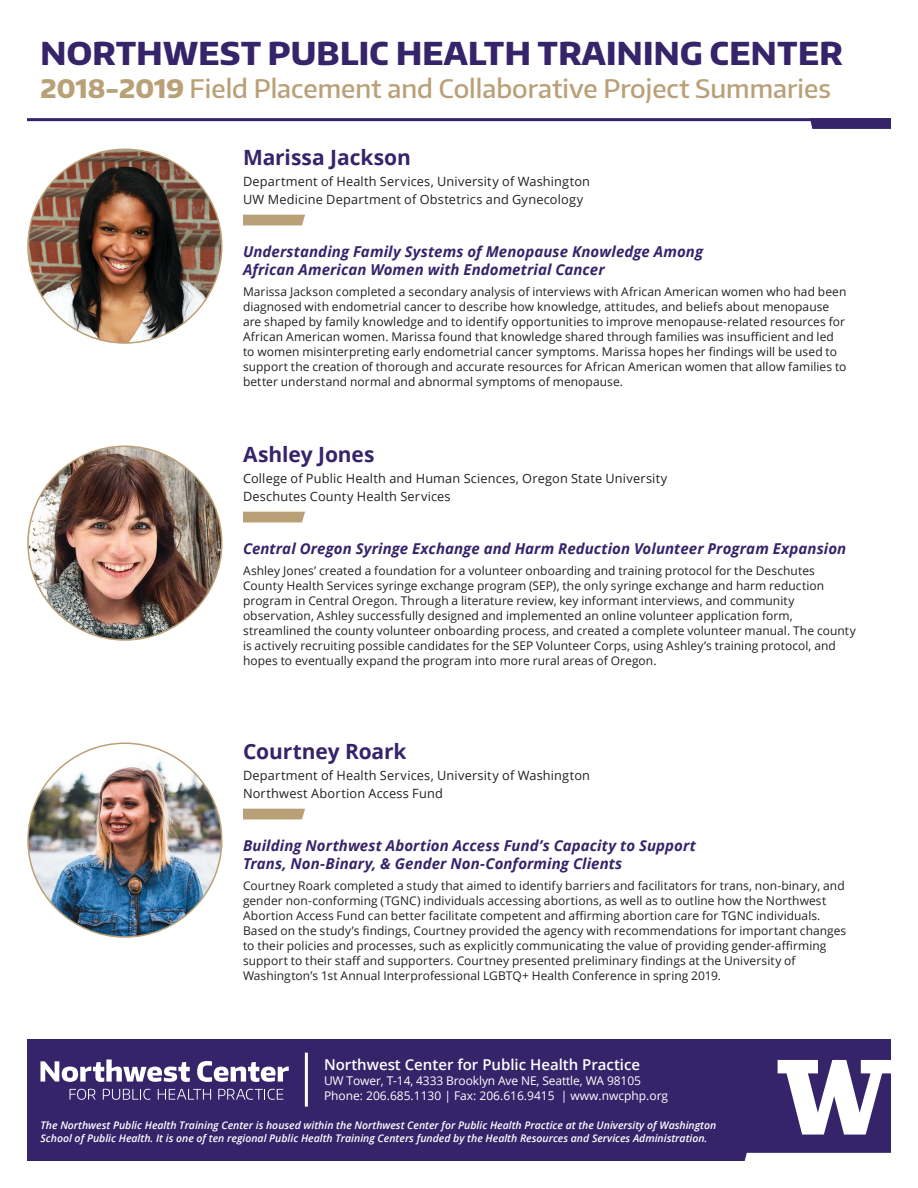
<style>
.page{position:relative;width:918px;height:1188px;background:#fff}
.page>*{position:absolute;margin:0;border:0;box-sizing:border-box;transform-origin:0 0}
.t1{font:800 31.5px "Encode Sans Normal";letter-spacing:.01em;color:#36246b}
.t2{font:500 25.5px "Encode Sans Normal";color:#b9a077}
.Student_Name{font:700 21px "Open Sans";letter-spacing:-.005em;color:#36246b}
.Project_Title{font:italic 700 15px/18px "Open Sans";letter-spacing:.005em;color:#36246b}
.t3{font:600 15px "Open Sans";color:#fff}
.Student_Title{font:12.75px "Open Sans";letter-spacing:.015em;color:#231f20}
.Explanation{font:12px/15px "Open Sans";letter-spacing:.005em;color:#231f20}
.t4{font:12px/15px "Open Sans";letter-spacing:-.01em;color:#fff}
.t5{font:italic 600 10.5px/12.6px "Open Sans";color:#fff}
.s1{font-weight:800}
</style>
<div class="page">
<svg style="left:243px;top:215px;width:62px;height:10px"></svg>
<svg style="left:243px;top:512px;width:62px;height:10px"></svg>
<svg style="left:243px;top:809px;width:62px;height:10px"></svg>
<img style="left:28px;top:149px;width:194px;height:194px;border-radius:97px">
<img style="left:28px;top:446px;width:194px;height:194px;border-radius:97px">
<img style="left:28px;top:743px;width:194px;height:194px;border-radius:97px">
<div style="left:27px;top:1040px;width:864px;height:121px;background:#36246b"></div>
<svg style="left:778px;top:1060px;width:113px;height:75px"></svg>
<svg style="left:40px;top:1060px;width:150px;height:22px"></svg>
<svg style="left:197px;top:1061px;width:92px;height:21px"></svg>
<svg style="left:70px;top:1089px;width:26px;height:11px"></svg>
<svg style="left:103px;top:1089px;width:47px;height:11px"></svg>
<svg style="left:158px;top:1089px;width:53px;height:11px"></svg>
<svg style="left:218px;top:1089px;width:65px;height:11px"></svg>
<hr style="left:305px;top:1053px;width:3px;height:54px;background:#fff">
<hr style="left:27px;top:118px;width:864px;height:3px;background:#36246b">
<svg style="left:810px;top:121px;width:81px;height:8px"></svg>
<svg style="left:744px;top:1153px;width:147px;height:8px"></svg>
<h1 class="t1" style="left:40px;top:33px;width:804px">NORTHWEST PUBLIC HEALTH TRAINING CENTER</h1>
<h2 class="t2" style="left:40px;top:72px;width:792px"><span class="s1">2018-2019</span> Field Placement and Collaborative Project Summaries</h2>
<p class="Student_Name" style="left:243px;top:142px;width:169px">Marissa Jackson</p>
<p class="Student_Title" style="left:243px;top:173px;width:349px">Department of Health Services, University of Washington</p>
<p class="Student_Title" style="left:243px;top:191px;width:342px">UW Medicine Department of Obstetrics and Gynecology</p>
<p class="Project_Title" style="left:243px;top:242px;width:462px">Understanding Family Systems of Menopause Knowledge Among<br>African American Women with Endometrial Cancer</p>
<p class="Explanation" style="left:243px;top:284px;width:605px">Marissa Jackson completed a secondary analysis of interviews with African American women who had been diagnosed with endometrial cancer to describe how knowledge, attitudes, and beliefs about menopause are shaped by family knowledge and to identify opportunities to improve menopause-related resources for African American women. Marissa found that knowledge shared through families was insufficient and led to women misinterpreting early endometrial cancer symptoms. Marissa hopes her findings will be used to support the creation of thorough and accurate resources for African American women that allow families to better understand normal and abnormal symptoms of menopause.</p>
<p class="Student_Name" style="left:243px;top:439px;width:133px">Ashley Jones</p>
<p class="Student_Title" style="left:243px;top:470px;width:426px">College of Public Health and Human Sciences, Oregon State University</p>
<p class="Student_Title" style="left:243px;top:488px;width:209px">Deschutes County Health Services</p>
<p class="Project_Title" style="left:243px;top:539px;width:605px">Central Oregon Syringe Exchange and Harm Reduction Volunteer Program Expansion</p>
<p class="Explanation" style="left:243px;top:563px;width:614px">Ashley Jones’ created a foundation for a volunteer onboarding and training protocol for the Deschutes County Health Services syringe exchange program (SEP), the only syringe exchange and harm reduction program in Central Oregon. Through a literature review, key informant interviews, and community observation, Ashley successfully designed and implemented an online volunteer application form, streamlined the county volunteer onboarding process, and created a complete volunteer manual. The county is actively recruiting possible candidates for the SEP Volunteer Corps, using Ashley’s training protocol, and hopes to eventually expand the program into more rural areas of Oregon.</p>
<p class="Student_Name" style="left:243px;top:736px;width:165px">Courtney Roark</p>
<p class="Student_Title" style="left:243px;top:767px;width:349px">Department of Health Services, University of Washington</p>
<p class="Student_Title" style="left:243px;top:785px;width:201px">Northwest Abortion Access Fund</p>
<p class="Project_Title" style="left:243px;top:836px;width:455px">Building Northwest Abortion Access Fund’s Capacity to Support<br>Trans, Non-Binary, &amp; Gender Non-Conforming Clients</p>
<p class="Explanation" style="left:243px;top:878px;width:605px">Courtney Roark completed a study that aimed to identify barriers and facilitators for trans, non-binary, and gender non-conforming (TGNC) individuals accessing abortions, as well as to outline how the Northwest Abortion Access Fund can better facilitate competent and affirming abortion care for TGNC individuals.<br>Based on the study’s findings, Courtney provided the agency with recommendations for important changes to their policies and processes, such as explicitly communicating the value of providing gender-affirming support to their staff and supporters. Courtney presented preliminary findings at the University of Washington’s 1st Annual Interprofessional LGBTQ+ Health Conference in spring 2019.</p>
<p class="t3" style="left:324px;top:1055px;width:318px">Northwest Center for Public Health Practice</p>
<p class="t4" style="left:324px;top:1073px;width:346px">UW Tower, T-14, 4333 Brooklyn Ave NE, Seattle, WA 98105<br>Phone: 206.685.1130 | Fax: 206.616.9415 | www.nwcphp.org</p>
<p class="t5" style="left:40px;top:1119px;width:677px">The Northwest Public Health Training Center is housed within the Northwest Center for Public Health Practice at the University of Washington<br>School of Public Health. It is one of ten regional Public Health Training Centers funded by the Health Resources and Services Administration.</p>
</div>
